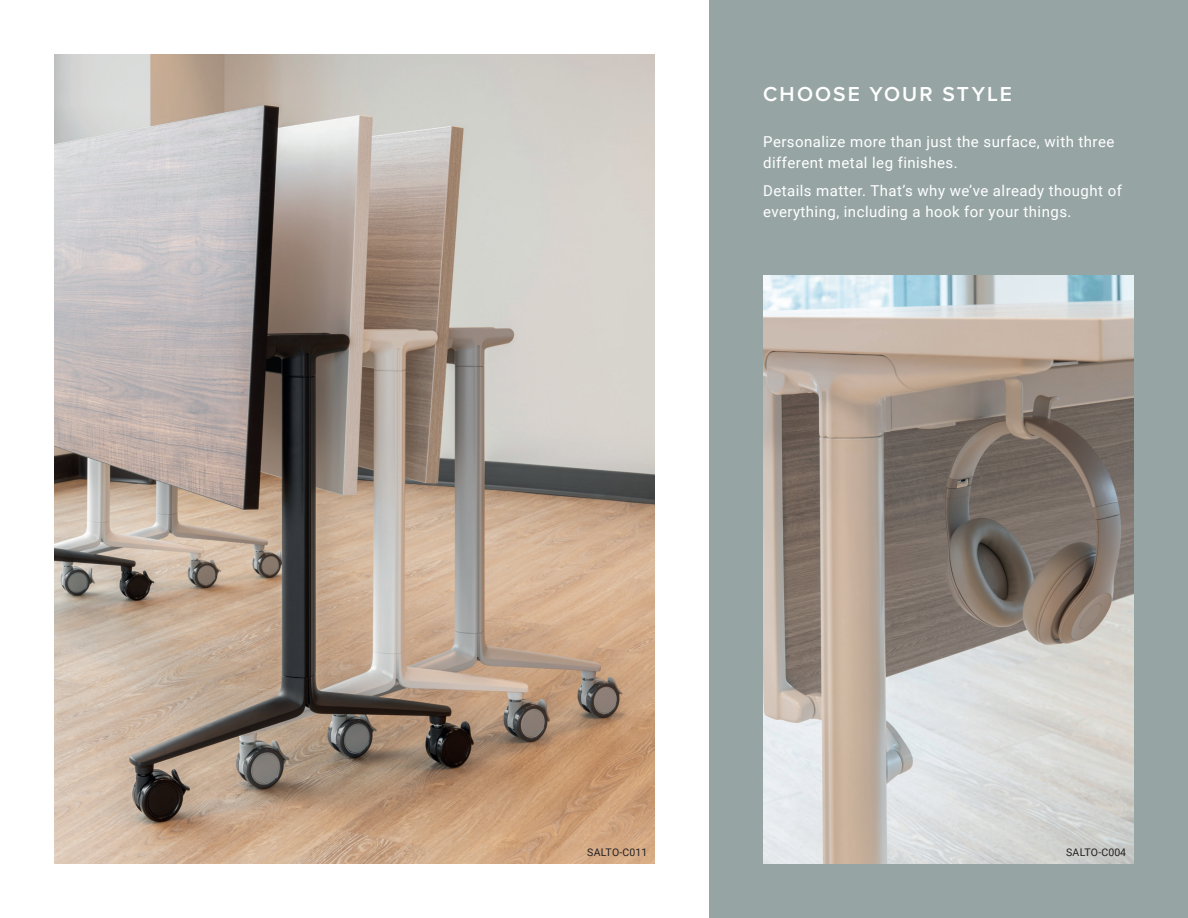
<style>
.page{position:relative;width:1188px;height:918px;background:#fff}
.page>*{position:absolute;margin:0;border:0;box-sizing:border-box;transform-origin:0 0}
.t1{font:600 21px "Proxima Nova";letter-spacing:.1em;color:#fff}
.t2{font:15px/21px "Roboto";letter-spacing:.03em;color:#fff}
.t3{font:10.5px "Roboto";letter-spacing:.015em;color:#231f20}
</style>
<div class="page">
<div style="left:709px;top:0;width:479px;height:918px;background:#96a5a4"></div>
<img style="left:763px;top:275px;width:371px;height:589px">
<img style="left:54px;top:54px;width:601px;height:810px">
<h1 class="t1" style="left:763px;top:78px;width:250px">CHOOSE YOUR STYLE</h1>
<p class="t2" style="left:763px;top:131px;width:353px">Personalize more than just the surface, with three different metal leg finishes.</p>
<p class="t2" style="left:763px;top:179px;width:360px">Details matter. That’s why we’ve already thought of everything, including a hook for your things.</p>
<p class="t3" style="left:587px;top:845px;width:62px">SALTO-C011</p>
<p class="t3" style="left:1066px;top:845px;width:62px">SALTO-C004</p>
</div>
